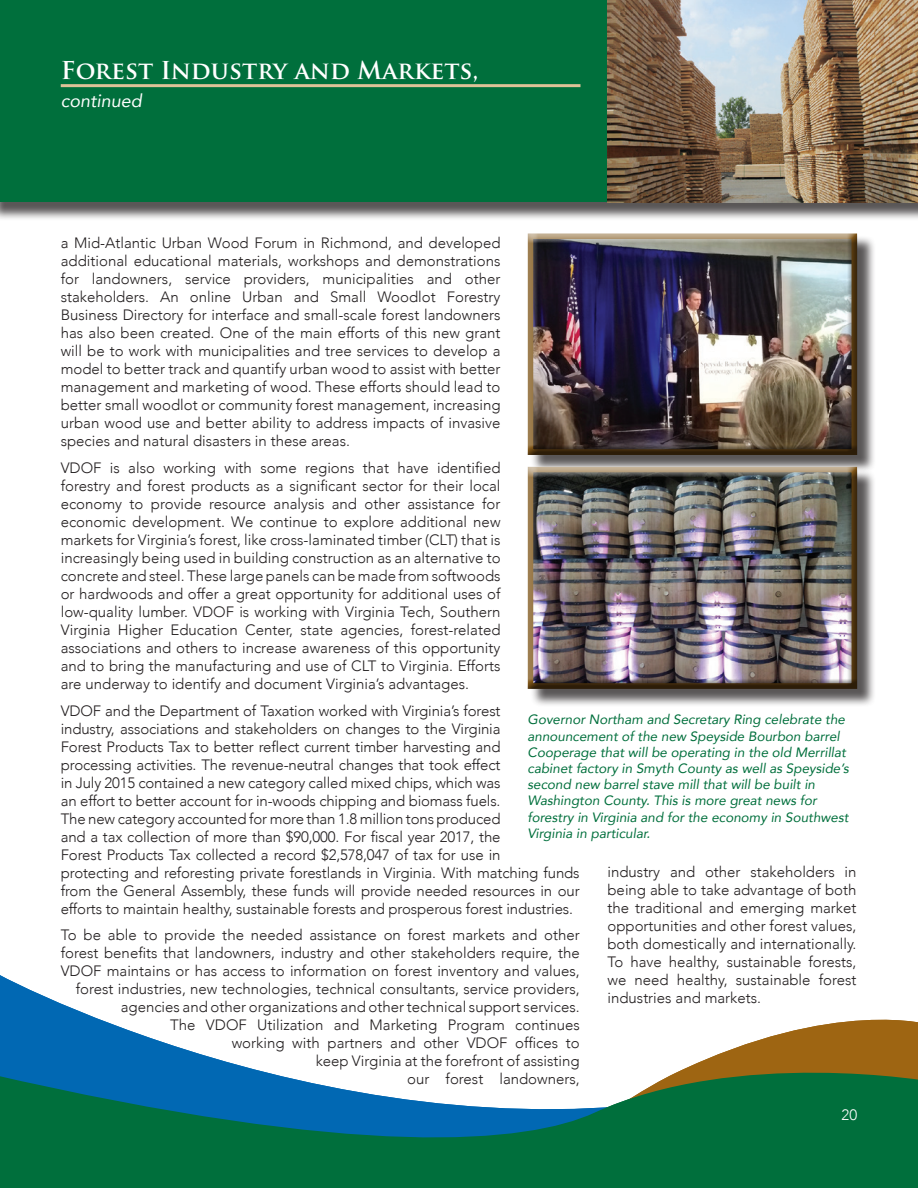
<style>
.page{position:relative;width:918px;height:1188px;background:#fff}
.page>*{position:absolute;margin:0;border:0;box-sizing:border-box;transform-origin:0 0}
.t1{font:700 24px "Trajan Pro";color:#fff}
.t2{font:italic 18px "Avenir";color:#fff}
.t3{font:300 15px/18px "Avenir";letter-spacing:-.01em;color:#231f20;text-align:justify}
.t4{font:300 15px "Avenir";color:#fff}
.t5{font:italic 13.5px/16.2px "Avenir";color:#006f3c}
</style>
<div class="page">
<div style="left:0;top:0;width:918px;height:221px;background:#231f20;opacity:.75"></div>
<div style="left:0;top:0;width:918px;height:202px;background:#006f3c"></div>
<img style="left:608px;top:0;width:310px;height:202px">
<svg style="left:0;top:975px;width:918px;height:71px"></svg>
<svg style="left:0;top:1046px;width:918px;height:142px"></svg>
<hr style="left:61px;top:84px;width:519px;height:3px;background:#dfc298">
<div style="left:530px;top:236px;width:346px;height:238px;background:#231f20;opacity:.75"></div>
<div style="left:527px;top:233px;width:330px;height:222px;background:#231f20;opacity:.75"></div>
<div style="left:530px;top:469px;width:346px;height:239px;background:#231f20;opacity:.75"></div>
<div style="left:527px;top:467px;width:330px;height:223px;background:#231f20;opacity:.75"></div>
<h1 class="t1" style="left:61px;top:55px;width:419px">Forest Industry and Markets,</h1>
<p class="t2" style="left:61px;top:90px;width:83px">continued</p>
<p class="t3" style="left:61px;top:234px;width:441px">a Mid-Atlantic Urban Wood Forum in Richmond, and developed additional educational materials, workshops and demonstrations for landowners, service providers, municipalities and other stakeholders. An online Urban and Small Woodlot Forestry Business Directory for interface and small-scale forest landowners has also been created. One of the main efforts of this new grant will be to work with municipalities and tree services to develop a model to better track and quantify urban wood to assist with better management and marketing of wood. These efforts should lead to better small woodlot or community forest management, increasing urban wood use and better ability to address impacts of invasive species and natural disasters in these areas.</p>
<p class="t3" style="left:61px;top:459px;width:441px">VDOF is also working with some regions that have identified forestry and forest products as a significant sector for their local economy to provide resource analysis and other assistance for economic development. We continue to explore additional new markets for Virginia’s forest, like cross-laminated timber (CLT) that is increasingly being used in building construction as an alternative to concrete and steel. These large panels can be made from softwoods or hardwoods and offer a great opportunity for additional uses of low-quality lumber. VDOF is working with Virginia Tech, Southern Virginia Higher Education Center, state agencies, forest-related associations and others to increase awareness of this opportunity and to bring the manufacturing and use of CLT to Virginia. Efforts are underway to identify and document Virginia’s advantages.</p>
<p class="t3" style="left:61px;top:701px;width:521px;text-align:left">VDOF and the Department of Taxation worked with Virginia’s forest<br>industry, associations and stakeholders on changes to the Virginia<br>Forest Products Tax to better reflect current timber harvesting and<br>processing activities. The revenue-neutral changes that took effect<br>in July 2015 contained a new category called mixed chips, which was<br>an effort to better account for in-woods chipping and biomass fuels.<br>The new category accounted for more than 1.8 million tons produced<br>and a tax collection of more than $90,000. For fiscal year 2017, the<br>Forest Products Tax collected a record $2,578,047 of tax for use in<br>protecting and reforesting private forestlands in Virginia. With matching funds from the General Assembly, these funds will provide needed resources in our efforts to maintain healthy, sustainable forests and prosperous forest industries.</p>
<p class="t3" style="left:61px;top:926px;width:521px;text-align:right">To be able to provide the needed assistance on forest markets and other forest benefits that landowners, industry and other stakeholders require, the VDOF maintains or has access to information on forest inventory and values, forest industries, new technologies, technical consultants, service providers, agencies and other organizations and other technical support services.<br>The VDOF Utilization and Marketing Program continues<br>working with partners and other VDOF offices to<br>keep Virginia at the forefront of assisting<br>our forest landowners,</p>
<p class="t5" style="left:528px;top:712px;width:323px">Governor Northam and Secretary Ring celebrate the announcement of the new Speyside Bourbon barrel Cooperage that will be operating in the old Merrillat cabinet factory in Smyth County as well as Speyside’s second new barrel stave mill that will be built in Washington County. This is more great news for forestry in Virginia and for the economy in Southwest Virginia in particular.</p>
<p class="t3" style="left:608px;top:863px;width:251px">industry and other stakeholders in being able to take advantage of both the traditional and emerging market opportunities and other forest values, both domestically and internationally.<br>To have healthy, sustainable forests, we need healthy, sustainable forest industries and markets.</p>
<p class="t4" style="left:842px;top:1106px;width:17px">20</p>
</div>
